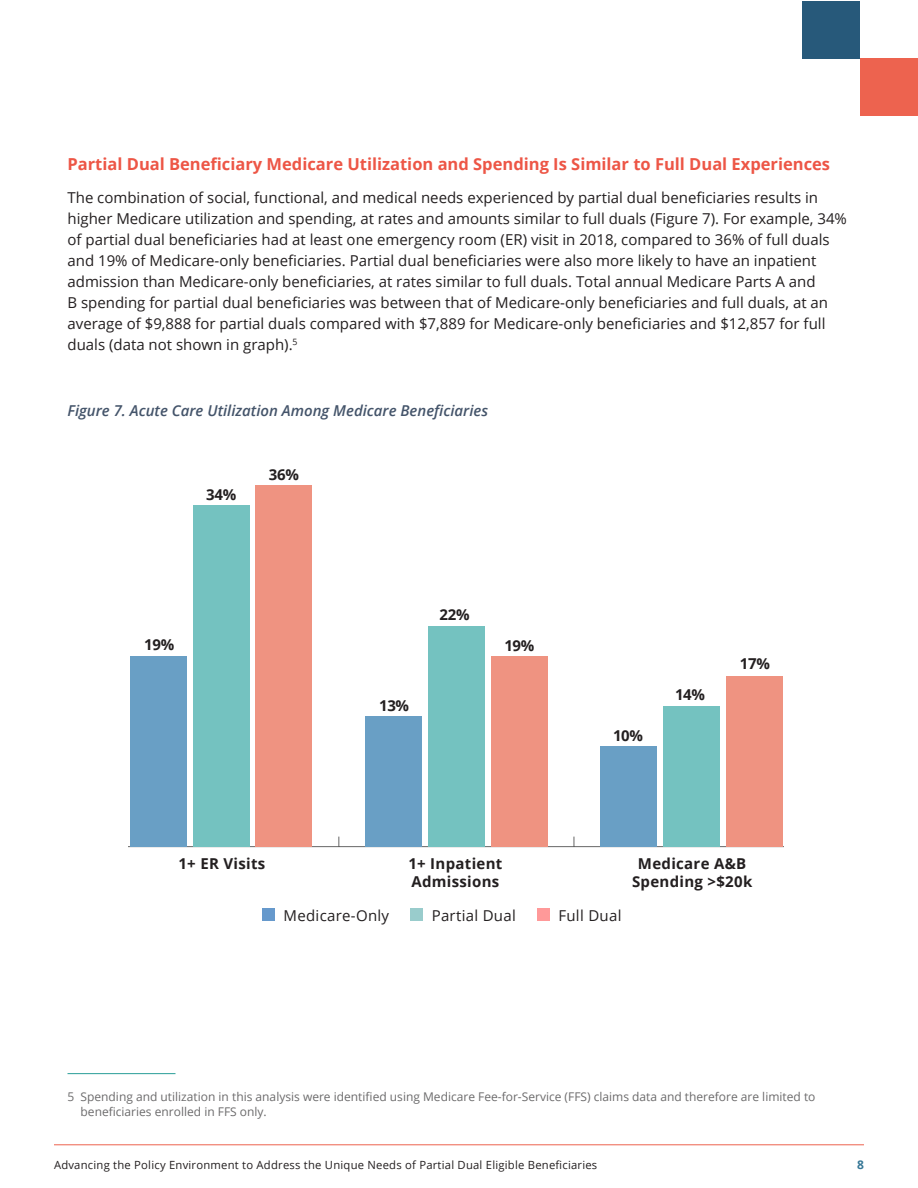
<style>
.page{position:relative;width:918px;height:1188px;background:#fff}
.page>*{position:absolute;margin:0;border:0;box-sizing:border-box;transform-origin:0 0}
.HEADING_1{font:700 16.5px "Open Sans";color:#ed5646}
.t1{font:15px/21px "Open Sans";color:#231f20}
.t2{font:700 15px/18px "Open Sans";letter-spacing:.02em;color:#231f20}
.FOOTNOTE{font:italic 600 15px "Open Sans";color:#44546a}
.t3{font:15px "Open Sans";letter-spacing:.02em;color:#231f20}
.t4{font:12px/15px "Open Sans";color:#6c6b6c}
.t5{font:700 12px "Open Sans";color:#377897}
.t6{font:11.25px "Open Sans";letter-spacing:.02em;color:#231f20}
</style>
<div class="page">
<hr style="left:54px;top:1144px;width:810px;height:1px;background:#ed634f">
<hr style="left:68px;top:1073px;width:108px;height:1px;background:#289e98">
<div style="left:802px;top:1px;width:58px;height:58px;background:#27597a"></div>
<div style="left:860px;top:58px;width:58px;height:58px;background:#ed634f"></div>
<hr style="left:129px;top:846px;width:654px;height:1px;background:#666">
<div style="left:256px;top:485px;width:56px;height:362px;background:#ef9381"></div>
<div style="left:491px;top:656px;width:56px;height:191px;background:#ef9381"></div>
<div style="left:726px;top:676px;width:56px;height:171px;background:#ef9381"></div>
<div style="left:193px;top:505px;width:57px;height:342px;background:#74c2c0"></div>
<div style="left:428px;top:626px;width:57px;height:221px;background:#74c2c0"></div>
<div style="left:663px;top:706px;width:57px;height:141px;background:#74c2c0"></div>
<div style="left:130px;top:656px;width:57px;height:191px;background:#699fc5"></div>
<div style="left:365px;top:716px;width:57px;height:131px;background:#699fc5"></div>
<div style="left:601px;top:746px;width:56px;height:101px;background:#699fc5"></div>
<div style="left:262px;top:908px;width:13px;height:13px;background:#69c"></div>
<div style="left:410px;top:908px;width:13px;height:13px;background:#9cc"></div>
<div style="left:537px;top:908px;width:13px;height:13px;background:#f99"></div>
<p class="HEADING_1" style="left:68px;top:152px;width:764px">Partial Dual Beneficiary Medicare Utilization and Spending Is Similar to Full Dual Experiences</p>
<p class="t1" style="left:68px;top:187px;width:781px">The combination of social, functional, and medical needs experienced by partial dual beneficiaries results in higher Medicare utilization and spending, at rates and amounts similar to full duals (Figure 7). For example, 34% of partial dual beneficiaries had at least one emergency room (ER) visit in 2018, compared to 36% of full duals and 19% of Medicare-only beneficiaries. Partial dual beneficiaries were also more likely to have an inpatient admission than Medicare-only beneficiaries, at rates similar to full duals. Total annual Medicare Parts A and<br>B spending for partial dual beneficiaries was between that of Medicare-only beneficiaries and full duals, at an average of $9,888 for partial duals compared with $7,889 for Medicare-only beneficiaries and $12,857 for full duals (data not shown in graph).<sup>5</sup></p>
<p class="FOOTNOTE" style="left:68px;top:400px;width:422px">Figure 7. Acute Care Utilization Among Medicare Beneficiaries</p>
<p class="t2" style="left:206px;top:485px;width:32px">34%</p>
<p class="t2" style="left:269px;top:465px;width:32px">36%</p>
<p class="t2" style="left:144px;top:636px;width:32px">19%</p>
<p class="t2" style="left:440px;top:606px;width:32px">22%</p>
<p class="t2" style="left:379px;top:696px;width:32px">13%</p>
<p class="t2" style="left:504px;top:637px;width:32px">19%</p>
<p class="t2" style="left:613px;top:726px;width:32px">10%</p>
<p class="t2" style="left:675px;top:685px;width:32px">14%</p>
<p class="t2" style="left:740px;top:654px;width:32px">17%</p>
<p class="t2" style="left:178px;top:854px;width:88px">1+ ER Visits</p>
<p class="t2" style="left:408px;top:854px;width:96px">1+ Inpatient<br>Admissions</p>
<p class="t2" style="left:632px;top:854px;width:122px;text-align:center">Medicare A&amp;B<br>Spending &gt;$20k</p>
<p class="t3" style="left:284px;top:905px;width:107px">Medicare-Only</p>
<p class="t3" style="left:432px;top:905px;width:86px">Partial Dual</p>
<p class="t3" style="left:558px;top:905px;width:65px">Full Dual</p>
<p class="t4" style="left:81px;top:1088px;width:736px;text-indent:-13px">5 Spending and utilization in this analysis were identified using Medicare Fee-for-Service (FFS) claims data and therefore are limited to beneficiaries enrolled in FFS only.</p>
<p class="t6" style="left:54px;top:1157px;width:545px">Advancing the Policy Environment to Address the Unique Needs of Partial Dual Eligible Beneficiaries</p>
<p class="t5" style="left:857px;top:1156px;width:8px">8</p>
</div>
